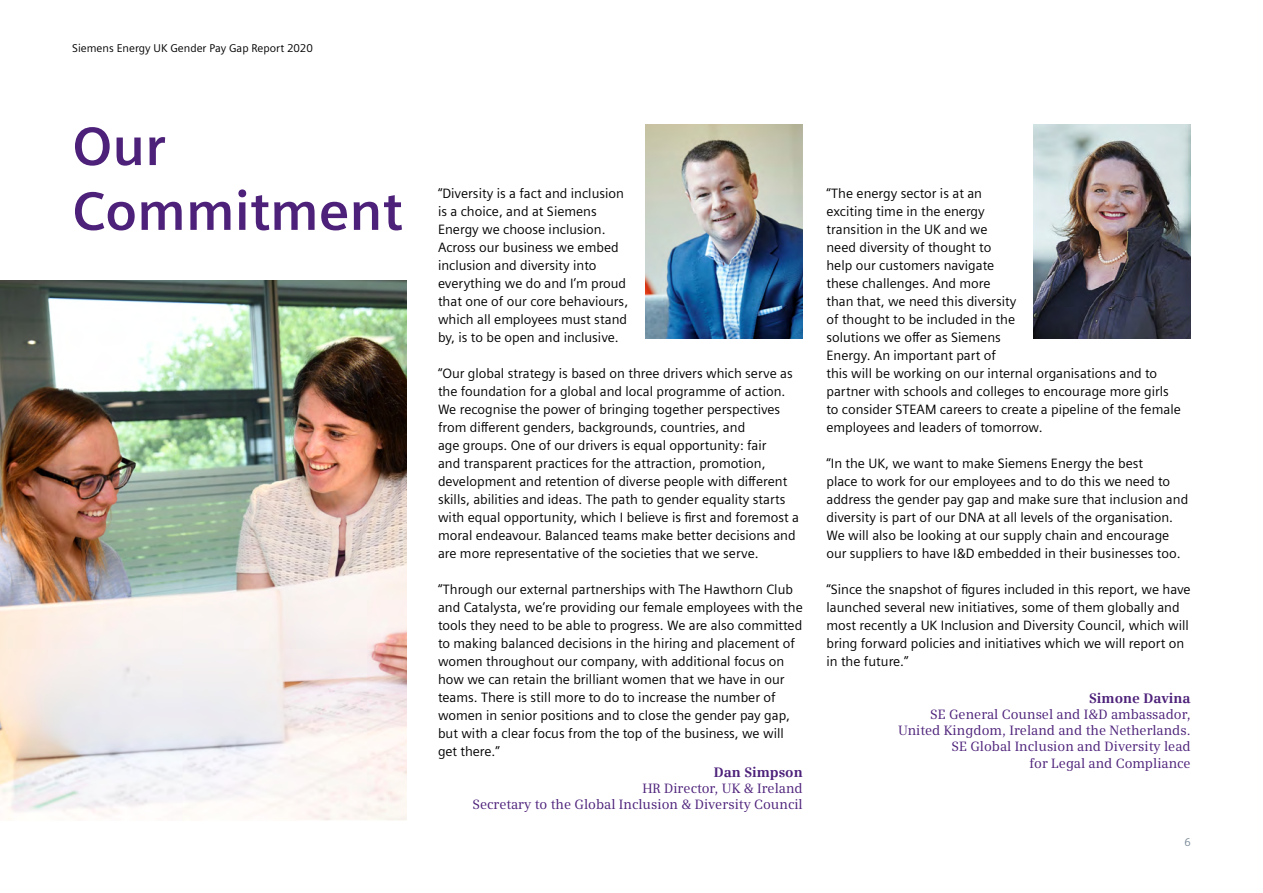
<style>
.page{position:relative;width:1263px;height:893px;background:#fff}
.page>*{position:absolute;margin:0;border:0;box-sizing:border-box;transform-origin:0 0}
.t1{font:700 54px/64.8px "Siemens Sans";color:#4d217a}
.t2{font:13.5px/18px "Siemens Sans";color:#000}
.t3{font:13.5px/16.2px "Siemens Serif";color:#4d217a;text-align:right}
.t4{font:700 13.5px "Siemens Serif";color:#4d217a}
.t5{font:11.25px "Siemens Sans";color:#000}
.t6{font:11.25px "Siemens Sans";color:#7d8c9a}
</style>
<div class="page">
<img style="left:0;top:281px;width:407px;height:540px">
<img style="left:1033px;top:124px;width:158px;height:214px">
<img style="left:645px;top:124px;width:158px;height:214px">
<p class="t5" style="left:72px;top:40px;width:242px">Siemens Energy UK Gender Pay Gap Report 2020</p>
<p class="t1" style="left:72px;top:111px;width:332px">Our<br>Commitment</p>
<p class="t2" style="left:438px;top:183px;width:192px">“Diversity is a fact and inclusion is a choice, and at Siemens<br>Energy we choose inclusion.<br>Across our business we embed inclusion and diversity into everything we do and I’m proud that one of our core behaviours, which all employees must stand by, is to be open and inclusive.</p>
<p class="t2" style="left:438px;top:363px;width:363px">“Our global strategy is based on three drivers which serve as the foundation for a global and local programme of action.<br>We recognise the power of bringing together perspectives from different genders, backgrounds, countries, and<br>age groups. One of our drivers is equal opportunity: fair<br>and transparent practices for the attraction, promotion, development and retention of diverse people with different skills, abilities and ideas. The path to gender equality starts with equal opportunity, which I believe is first and foremost a moral endeavour. Balanced teams make better decisions and are more representative of the societies that we serve.</p>
<p class="t2" style="left:438px;top:579px;width:366px">“Through our external partnerships with The Hawthorn Club and Catalysta, we’re providing our female employees with the tools they need to be able to progress. We are also committed to making balanced decisions in the hiring and placement of women throughout our company, with additional focus on how we can retain the brilliant women that we have in our teams. There is still more to do to increase the number of women in senior positions and to close the gender pay gap, but with a clear focus from the top of the business, we will get there.”</p>
<p class="t4" style="left:714px;top:762px;width:90px">Dan Simpson</p>
<p class="t3" style="left:642px;top:780px;width:162px">HR Director, UK &amp; Ireland</p>
<p class="t3" style="left:472px;top:796px;width:332px">Secretary to the Global Inclusion &amp; Diversity Council</p>
<p class="t2" style="left:826px;top:183px;width:356px">“The energy sector is at an<br>exciting time in the energy<br>transition in the UK and we<br>need diversity of thought to<br>help our customers navigate<br>these challenges. And more<br>than that, we need this diversity<br>of thought to be included in the<br>solutions we offer as Siemens<br>Energy. An important part of<br>this will be working on our internal organisations and to partner with schools and colleges to encourage more girls to consider STEAM careers to create a pipeline of the female employees and leaders of tomorrow.</p>
<p class="t2" style="left:826px;top:453px;width:363px">“In the UK, we want to make Siemens Energy the best<br>place to work for our employees and to do this we need to address the gender pay gap and make sure that inclusion and diversity is part of our DNA at all levels of the organisation.<br>We will also be looking at our supply chain and encourage our suppliers to have I&amp;D embedded in their businesses too.</p>
<p class="t2" style="left:826px;top:579px;width:366px">“Since the snapshot of figures included in this report, we have launched several new initiatives, some of them globally and most recently a UK Inclusion and Diversity Council, which will bring forward policies and initiatives which we will report on in the future.”</p>
<p class="t4" style="left:1089px;top:688px;width:103px">Simone Davina</p>
<p class="t3" style="left:898px;top:706px;width:294px">SE General Counsel and I&amp;D ambassador,<br>United Kingdom, Ireland and the Netherlands.</p>
<p class="t3" style="left:952px;top:738px;width:241px">SE Global Inclusion and Diversity lead for Legal and Compliance</p>
<p class="t6" style="left:1184px;top:834px;width:8px">6</p>
</div>
